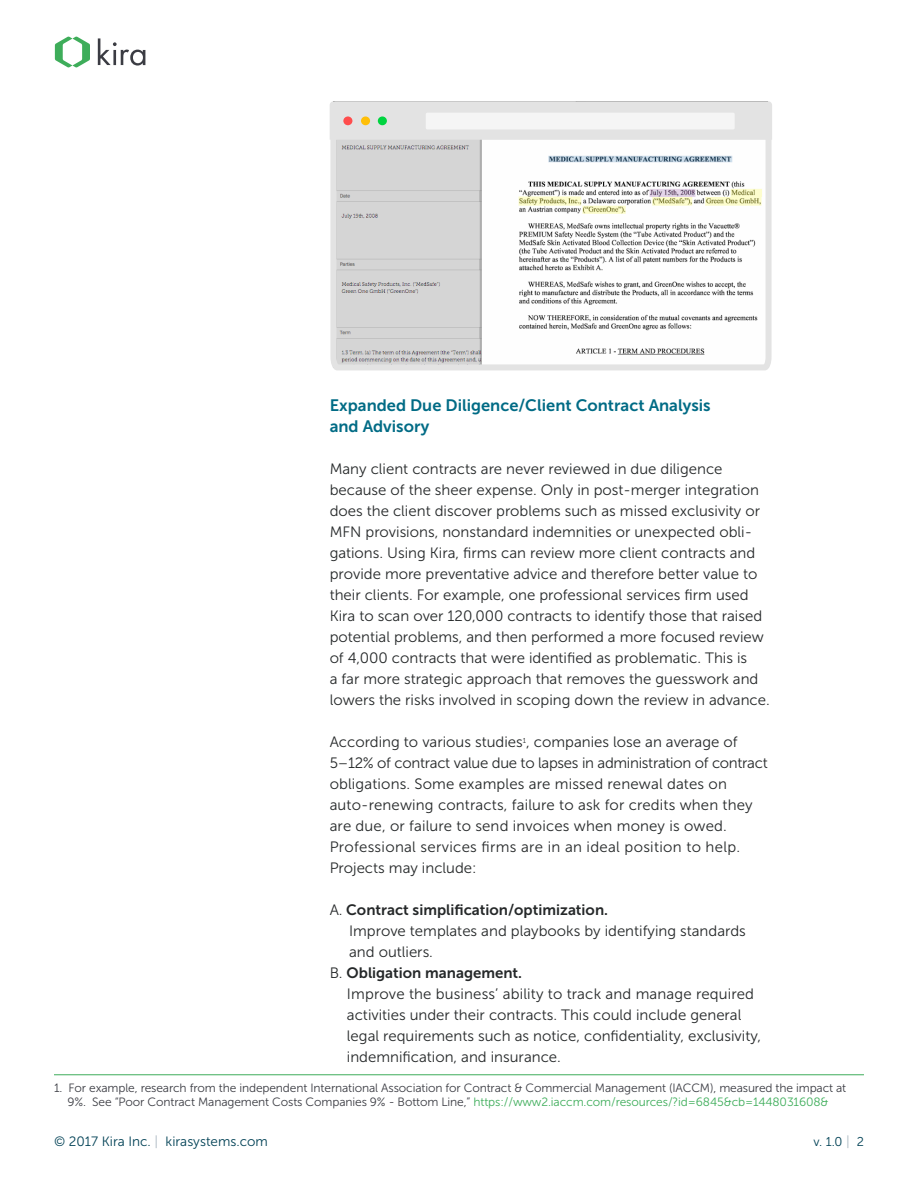
<style>
.page{position:relative;width:918px;height:1188px;background:#fff}
.page>*{position:absolute;margin:0;border:0;box-sizing:border-box;transform-origin:0 0}
.t1{font:16.5px/21px "Museo Sans 700";color:#006b85}
.t2{font:15px/21px "Museo Sans 300";color:#252829}
.t3{font:15px "Museo Sans 700";color:#252829}
.t4{font:13.5px "Museo Sans 300";color:#004155}
.t5{font:12.75px "Museo Sans 300";color:#004155}
.t6{font:12px/14.4px "Museo Sans 300";letter-spacing:-.01em;color:#3b3c43;text-align:center}
.s1{font-family:"Museo Sans 300"}
.s2{color:#3ead5a}
.s3{color:#abb8c1}
.s4{font-size:13.5px;color:#abb8c1}
</style>
<div class="page">
<svg style="left:55px;top:36px;width:35px;height:32px"></svg>
<svg style="left:98px;top:38px;width:47px;height:28px"></svg>
<hr style="left:54px;top:1075px;width:810px;height:1px;background:#3ead5a">
<div style="left:330px;top:101px;width:442px;height:29px;background:#e3e3e3"></div>
<svg style="left:330px;top:130px;width:442px;height:241px"></svg>
<div style="left:426px;top:113px;width:309px;height:16px;background:#f5f5f5;border-radius:2px"></div>
<div style="left:343px;top:116px;width:9px;height:9px;background:#ff4d4d;border-radius:50%"></div>
<div style="left:361px;top:116px;width:9px;height:9px;background:#ffbf08;border-radius:50%"></div>
<div style="left:378px;top:116px;width:9px;height:9px;background:#00d440;border-radius:50%"></div>
<p class="t1" style="left:330px;top:395px;width:383px">Expanded Due Diligence/Client Contract Analysis and Advisory</p>
<p class="t2" style="left:330px;top:458px;width:442px">Many client contracts are never reviewed in due diligence because of the sheer expense. Only in post-merger integration does the client discover problems such as missed exclusivity or MFN provisions, nonstandard indemnities or unexpected obli&shy;gations. Using Kira, firms can review more client contracts and provide more preventative advice and therefore better value to their clients. For example, one professional services firm used Kira to scan over 120,000 contracts to identify those that raised potential problems, and then performed a more focused review of 4,000 contracts that were identified as problematic. This is<br>a far more strategic approach that removes the guesswork and lowers the risks involved in scoping down the review in advance.</p>
<p class="t2" style="left:330px;top:731px;width:440px">According to various studies<sup>1</sup>, companies lose an average of 5–12% of contract value due to lapses in administration of contract obligations. Some examples are missed renewal dates on auto-renewing contracts, failure to ask for credits when they are due, or failure to send invoices when money is owed.<br>Professional services firms are in an ideal position to help.<br>Projects may include:</p>
<p class="t3" style="left:330px;top:901px;width:280px"><span class="s1">A.</span> Contract simplification/optimization.</p>
<p class="t2" style="left:349px;top:920px;width:398px">Improve templates and playbooks by identifying standards and outliers.</p>
<p class="t3" style="left:330px;top:964px;width:194px"><span class="s1">B.</span> Obligation management.</p>
<p class="t2" style="left:347px;top:983px;width:416px">Improve the business’ ability to track and manage required activities under their contracts. This could include general legal requirements such as notice, confidentiality, exclusivity, indemnification, and insurance.</p>
<p class="t6" style="left:54px;top:1080px;width:794px">1. For example, research from the independent International Association for Contract &amp; Commercial Management (IACCM), measured the impact at<br>9%. See “Poor Contract Management Costs Companies 9% - Bottom Line,” <span class="s2">https://www2.iaccm.com/resources/?id=6845&amp;cb=1448031608&amp;</span></p>
<p class="t4" style="left:54px;top:1134px;width:215px">© 2017 Kira Inc. <span class="s3">|</span> kirasystems.com</p>
<p class="t5" style="left:813px;top:1135px;width:52px">v. 1.0 <span class="s4">|</span> 2</p>
</div>
